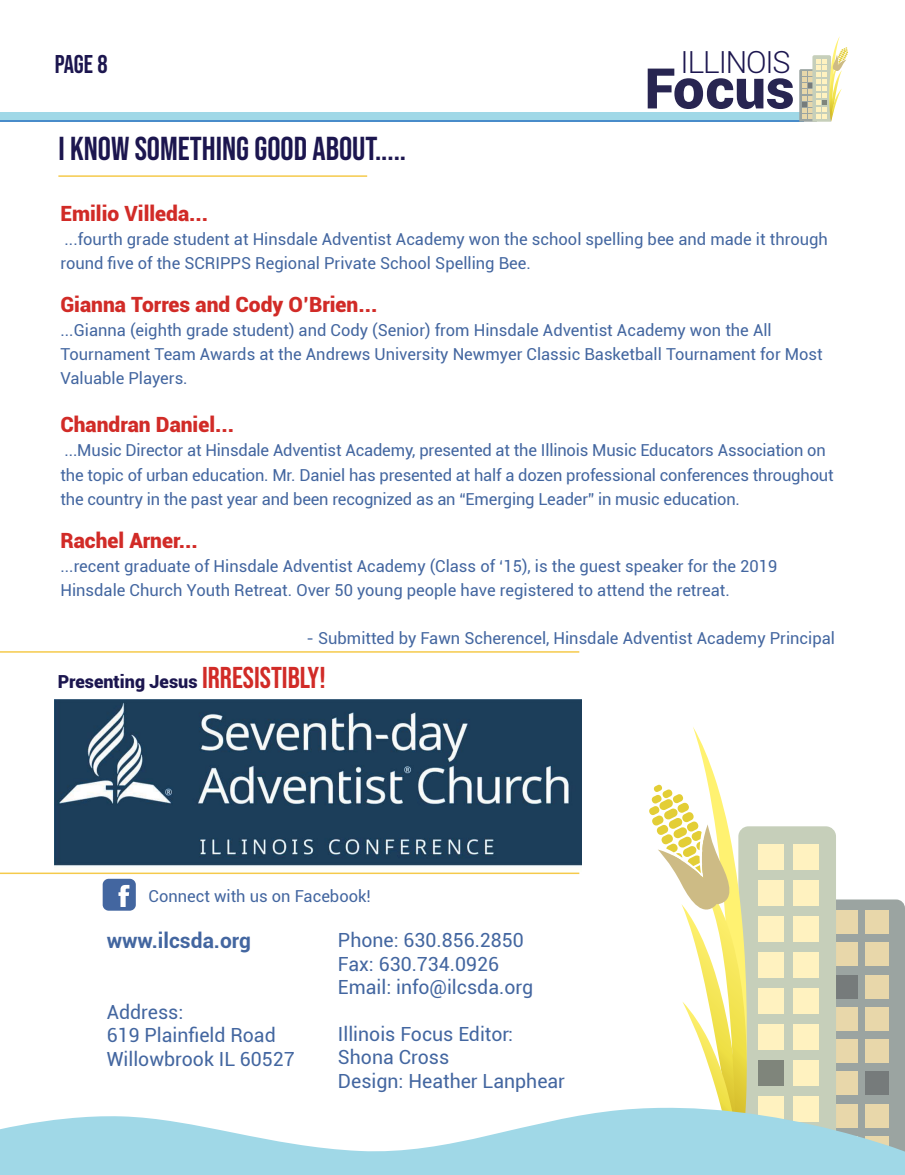
<style>
.page{position:relative;width:905px;height:1175px;background:#fff}
.page>*{position:absolute;margin:0;border:0;box-sizing:border-box;transform-origin:0 0}
.t1{font:900 56.1px "Roboto";color:#282551}
.t2{font:33px "Bebas Neue";color:#1c164f}
.t3{font:300 30.45px "Roboto";letter-spacing:-.04em;color:#1c164f}
.t4{font:25.5px "Bebas Neue";color:#1c164f}
.t5{font:900 21px "Roboto";color:#d12b27}
.t6{font:700 21px "Roboto";color:#4366a0}
.t7{font:19.5px/23.4px "Roboto";color:#4366a0}
.t8{font:900 18px "Roboto";color:#1c164f}
.t9{font:16.5px/24px "Roboto";color:#4366a0}
.s1{font-family:"Bebas Neue";font-weight:400;font-size:30px;color:#d12b27}
</style>
<div class="page">
<img style="left:54px;top:700px;width:527px;height:205px">
<svg style="left:103px;top:878px;width:33px;height:32px"></svg>
<svg style="left:649px;top:727px;width:255px;height:368px"></svg>
<svg style="left:0;top:1095px;width:904px;height:79px;fill:#a0d8e7"></svg>
<hr style="left:0;top:651px;width:579px;height:1px;background:#f5ca4b">
<div style="left:0;top:114px;width:803px;height:7px;background:#a0d8e7"></div>
<div style="left:0;top:112px;width:803px;height:7px;background:#a0d8e7"></div>
<svg style="left:799px;top:36px;width:49px;height:86px"></svg>
<hr style="left:58px;top:175px;width:309px;height:2px;background:#f5ca4b">
<hr style="left:0;top:872px;width:579px;height:2px;background:#f5ca4b">
<h3 class="t4" style="left:55px;top:50px;width:54px">PAGE 8</h3>
<h2 class="t2" style="left:58px;top:130px;width:349px">I KNOW SOMETHING GOOD ABOUT.....</h2>
<h3 class="t3" style="left:680px;top:41px;width:112px">ILLINOIS</h3>
<h1 class="t1" style="left:644px;top:49px;width:152px">Focus</h1>
<p class="t5" style="left:60px;top:198px;width:149px">Emilio Villeda...</p>
<p class="t9" style="left:60px;top:226px;width:769px">...fourth grade student at Hinsdale Adventist Academy won the school spelling bee and made it through round five of the SCRIPPS Regional Private School Spelling Bee.</p>
<p class="t5" style="left:60px;top:290px;width:318px">Gianna Torres and Cody O’Brien...</p>
<p class="t9" style="left:60px;top:318px;width:764px">...Gianna (eighth grade student) and Cody (Senior) from Hinsdale Adventist Academy won the All<br>Tournament Team Awards at the Andrews University Newmyer Classic Basketball Tournament for Most<br>Valuable Players.</p>
<p class="t5" style="left:60px;top:410px;width:175px">Chandran Daniel...</p>
<p class="t9" style="left:60px;top:438px;width:774px">...Music Director at Hinsdale Adventist Academy, presented at the Illinois Music Educators Association on the topic of urban education. Mr. Daniel has presented at half a dozen professional conferences throughout the country in the past year and been recognized as an “Emerging Leader” in music education.</p>
<p class="t5" style="left:60px;top:526px;width:139px">Rachel Arner...</p>
<p class="t9" style="left:60px;top:554px;width:718px">...recent graduate of Hinsdale Adventist Academy (Class of ‘15), is the guest speaker for the 2019<br>Hinsdale Church Youth Retreat. Over 50 young people have registered to attend the retreat.</p>
<p class="t9" style="left:306px;top:626px;width:530px">- Submitted by Fawn Scherencel, Hinsdale Adventist Academy Principal</p>
<p class="t8" style="left:58px;top:668px;width:269px">Presenting Jesus <span class="s1">IRRESISTIBLY!</span></p>
<p class="t9" style="left:148px;top:883px;width:224px">Connect with us on Facebook!</p>
<p class="t7" style="left:338px;top:928px;width:197px">Phone: 630.856.2850<br>Fax: 630.734.0926<br>Email: info@ilcsda.org</p>
<p class="t7" style="left:338px;top:1021px;width:229px">Illinois Focus Editor:<br>Shona Cross<br>Design: Heather Lanphear</p>
<p class="t6" style="left:107px;top:926px;width:146px">www.ilcsda.org</p>
<p class="t7" style="left:107px;top:999px;width:190px">Address:<br>619 Plainfield Road<br>Willowbrook IL 60527</p>
</div>
